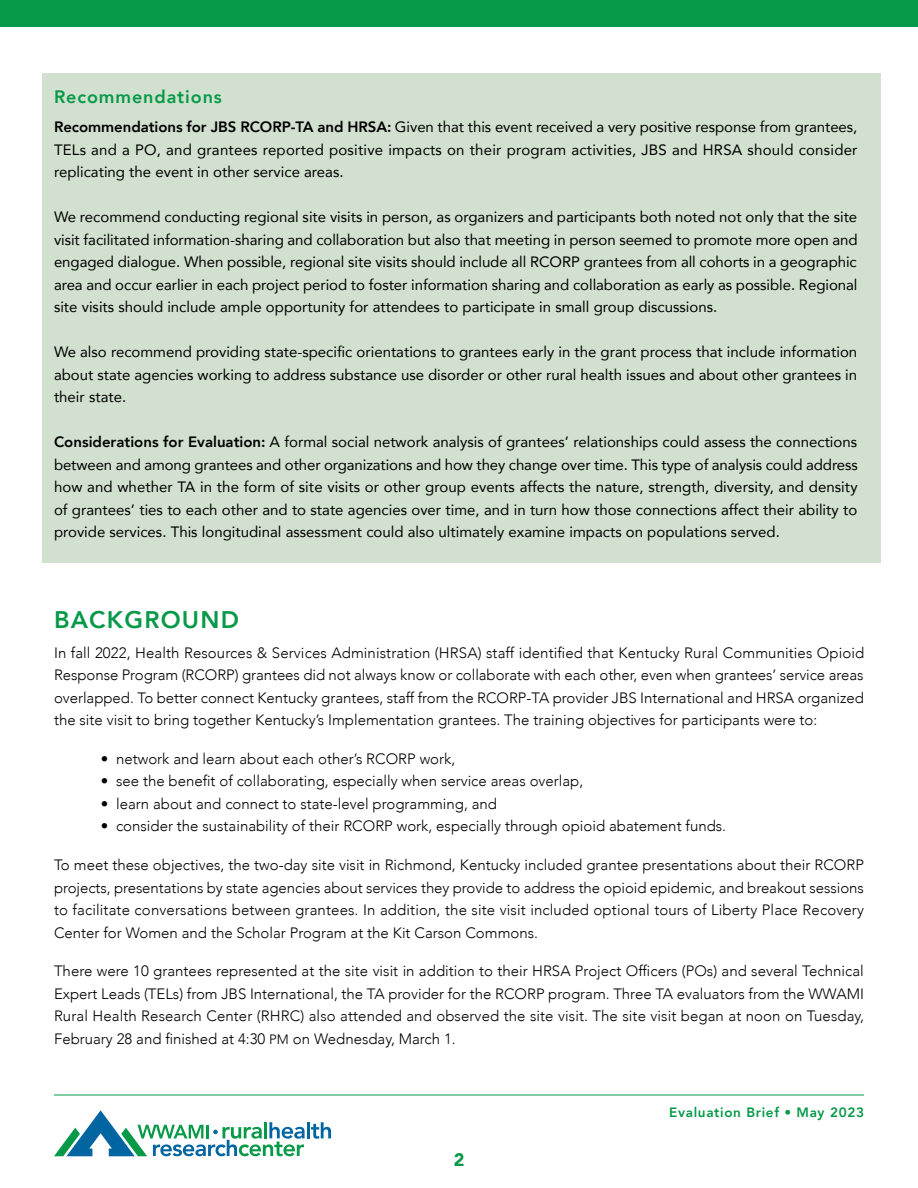
<style>
.page{position:relative;width:918px;height:1188px;background:#fff}
.page>*{position:absolute;margin:0;border:0;box-sizing:border-box;transform-origin:0 0}
.Subheads_1__H2{font:800 24px "Avenir";letter-spacing:.05em;color:#069948}
.Subhea_2_H2_lower_ca{font:800 18px "Avenir";letter-spacing:.05em;color:#069948}
.t1{font:900 18px "Avenir";color:#069948}
.Body_Frutiger{font:15px/22.5px "Avenir";color:#000;text-align:justify}
.Body{font:300 15px/22.5px "Avenir";color:#000;text-align:justify}
.t2{font:800 13.5px "Avenir";letter-spacing:.05em;color:#069948}
.s1{font-weight:800}
.s2{font-size:13.5px}
</style>
<div class="page">
<div style="left:0;top:0;width:918px;height:27px;background:#069948"></div>
<hr style="left:54px;top:1095px;width:810px;height:1px;background:#069948">
<hr style="left:307px;top:1122px;width:3px;height:16px;background:#0065a1">
<svg style="left:311px;top:1122px;width:20px;height:17px"></svg>
<svg style="left:54px;top:1110px;width:251px;height:46px"></svg>
<div style="left:42px;top:74px;width:838px;height:489px;background:#d2e1cf"></div>
<p class="Subhea_2_H2_lower_ca" style="left:54px;top:83px;width:169px">Recommendations</p>
<p class="Body_Frutiger" style="left:54px;top:115px;width:805px"><span class="s1">Recommendations for JBS RCORP-TA and HRSA:</span> Given that this event received a very positive response from grantees, TELs and a PO, and grantees reported positive impacts on their program activities, JBS and HRSA should consider replicating the event in other service areas.</p>
<p class="Body_Frutiger" style="left:54px;top:205px;width:805px">We recommend conducting regional site visits in person, as organizers and participants both noted not only that the site visit facilitated information-sharing and collaboration but also that meeting in person seemed to promote more open and engaged dialogue. When possible, regional site visits should include all RCORP grantees from all cohorts in a geographic area and occur earlier in each project period to foster information sharing and collaboration as early as possible. Regional site visits should include ample opportunity for attendees to participate in small group discussions.</p>
<p class="Body_Frutiger" style="left:54px;top:340px;width:805px">We also recommend providing state-specific orientations to grantees early in the grant process that include information about state agencies working to address substance use disorder or other rural health issues and about other grantees in their state.</p>
<p class="Body_Frutiger" style="left:54px;top:430px;width:805px"><span class="s1">Considerations for Evaluation:</span> A formal social network analysis of grantees’ relationships could assess the connections between and among grantees and other organizations and how they change over time. This type of analysis could address how and whether TA in the form of site visits or other group events affects the nature, strength, diversity, and density of grantees’ ties to each other and to state agencies over time, and in turn how those connections affect their ability to provide services. This longitudinal assessment could also ultimately examine impacts on populations served.</p>
<h2 class="Subheads_1__H2" style="left:54px;top:601px;width:186px">BACKGROUND</h2>
<p class="Body" style="left:54px;top:641px;width:812px">In fall 2022, Health Resources &amp; Services Administration (HRSA) staff identified that Kentucky Rural Communities Opioid Response Program (RCORP) grantees did not always know or collaborate with each other, even when grantees’ service areas overlapped. To better connect Kentucky grantees, staff from the RCORP-TA provider JBS International and HRSA organized the site visit to bring together Kentucky’s Implementation grantees. The training objectives for participants were to:</p>
<p class="Body" style="left:101px;top:747px;width:356px">• network and learn about each other’s RCORP work,</p>
<p class="Body" style="left:101px;top:770px;width:484px">• see the benefit of collaborating, especially when service areas overlap,</p>
<p class="Body" style="left:101px;top:792px;width:398px">• learn about and connect to state-level programming, and</p>
<p class="Body" style="left:101px;top:815px;width:627px">• consider the sustainability of their RCORP work, especially through opioid abatement funds.</p>
<p class="Body" style="left:54px;top:854px;width:811px">To meet these objectives, the two-day site visit in Richmond, Kentucky included grantee presentations about their RCORP projects, presentations by state agencies about services they provide to address the opioid epidemic, and breakout sessions to facilitate conversations between grantees. In addition, the site visit included optional tours of Liberty Place Recovery Center for Women and the Scholar Program at the Kit Carson Commons.</p>
<p class="Body" style="left:54px;top:960px;width:812px">There were 10 grantees represented at the site visit in addition to their HRSA Project Officers (POs) and several Technical Expert Leads (TELs) from JBS International, the TA provider for the RCORP program. Three TA evaluators from the WWAMI Rural Health Research Center (RHRC) also attended and observed the site visit. The site visit began at noon on Tuesday, February 28 and finished at 4:30 <span class="s2">PM</span> on Wednesday, March 1.</p>
<p class="t1" style="left:454px;top:1144px;width:12px">2</p>
<p class="t2" style="left:669px;top:1102px;width:196px">Evaluation Brief • May 2023</p>
</div>
